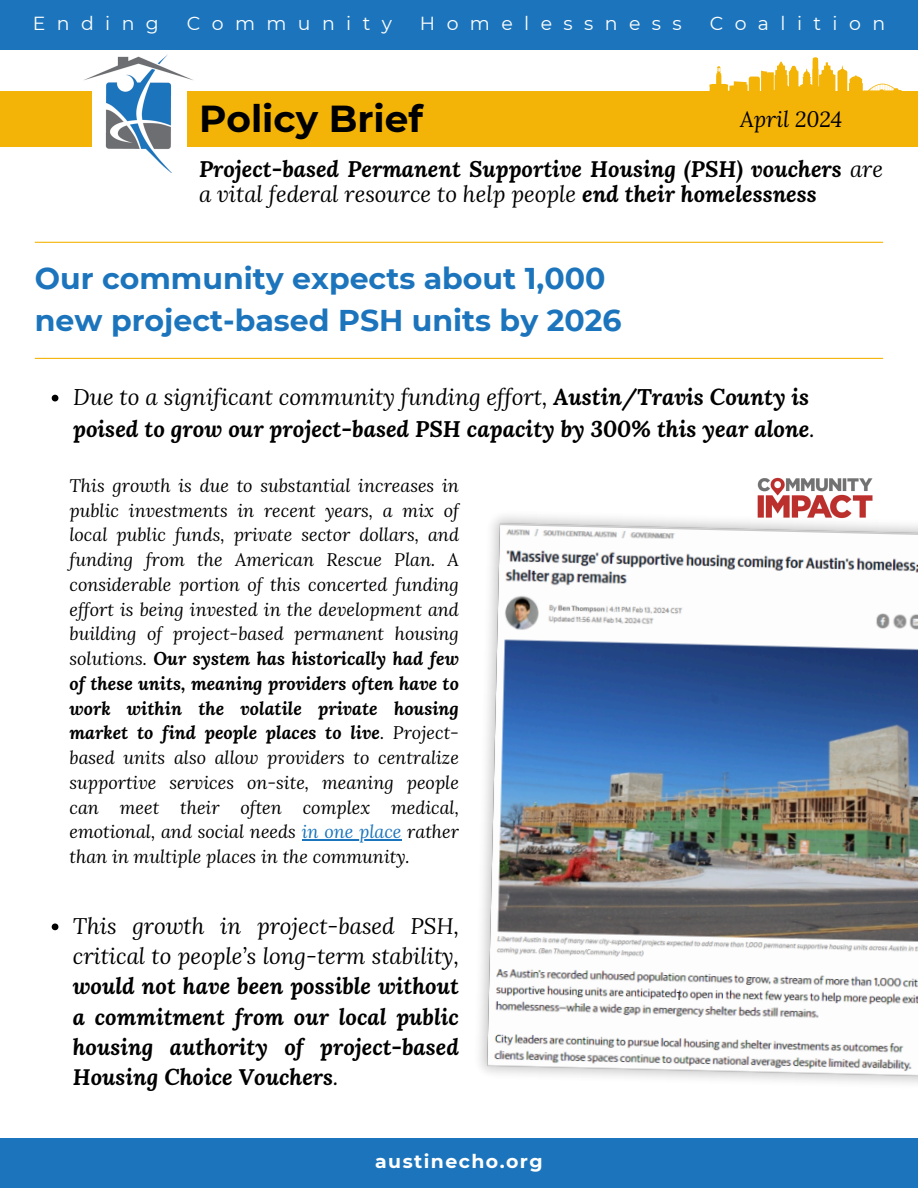
<style>
.page{position:relative;width:918px;height:1188px;background:#fff}
.page>*{position:absolute;margin:0;border:0;box-sizing:border-box;transform-origin:0 0}
.t1{font:700 37.5px "Montserrat";color:#000}
.t2{font:700 30px/41.7px "Montserrat";color:#1c75bc}
.t3{font:italic 700 22.5px/32.7px "Lora";color:#000}
.t4{font:italic 700 22.35px/30.3px "Lora";color:#000;text-align:justify}
.t5{font:italic 21.75px "Lora";color:#000}
.t6{font:18.9px "Montserrat";letter-spacing:.605em;color:#fff}
.t7{font:700 18.9px "Montserrat";letter-spacing:.075em;color:#fff}
.t8{font:italic 18px/24.8px "Lora";color:#000;text-align:justify}
.t9{font:11.4px "Montserrat";color:#000}
.s1{font-weight:400}
.s2{font-weight:700}
.s3{color:#1c75bc}
</style>
<div class="page">
<div style="left:0;top:0;width:918px;height:50px;background:#1c75bc"></div>
<div style="left:0;top:1138px;width:918px;height:50px;background:#1c75bc"></div>
<hr style="left:35px;top:242px;width:848px;height:1px;background:#f4b407">
<hr style="left:35px;top:358px;width:848px;height:1px;background:#f4b407">
<img style="left:84px;top:54px;width:109px;height:118px">
<div style="left:187px;top:91px;width:731px;height:56px;background:#f4b407"></div>
<div style="left:0;top:91px;width:92px;height:56px;background:#f4b407"></div>
<svg style="left:709px;top:57px;width:193px;height:34px"></svg>
<img style="left:479px;top:516px;width:439px;height:567px">
<img style="left:748px;top:477px;width:135px;height:51px">
<svg style="left:52px;top:395px;width:6px;height:6px"></svg>
<hr style="left:302px;top:840px;width:100px;height:1px;background:#1c75bc">
<svg style="left:52px;top:923px;width:6px;height:7px"></svg>
<h1 class="t6" style="left:33px;top:12px;width:128px">Ending</h1>
<h1 class="t6" style="left:187px;top:12px;width:207px">Community</h1>
<h1 class="t6" style="left:420px;top:12px;width:263px">Homelessness</h1>
<h1 class="t6" style="left:710px;top:12px;width:177px">Coalition</h1>
<h3 class="t1" style="left:199px;top:95px;width:226px">Policy Brief</h3>
<p class="t5" style="left:740px;top:104px;width:104px">April 2024</p>
<h4 class="t4" style="left:199px;top:156px;width:686px;line-height:25.2px">Project-based Permanent Supportive Housing (PSH) vouchers <span class="s1">are a vital federal resource to help people</span> end their homelessness</h4>
<h3 class="t2" style="left:35px;top:258px;width:588px">Our community expects about 1,000 new project-based PSH units by 2026</h3>
<h2 class="t3" style="left:73px;top:380px;width:743px"><span class="s1">Due to a significant community funding effort,</span> Austin/Travis County is poised to grow our project-based PSH capacity by 300% this year alone<span class="s1">.</span></h2>
<p class="t8" style="left:70px;top:473px;width:391px">This growth is due to substantial increases in public investments in recent years, a mix of local public funds, private sector dollars, and funding from the American Rescue Plan. A considerable portion of this concerted funding effort is being invested in the development and building of project-based permanent housing solutions. <span class="s2">Our system has historically had few of these units, meaning providers often have to work within the volatile private housing market to find people places to live</span>. Project&shy;based units also allow providers to centralize supportive services on-site, meaning people can meet their often complex medical, emotional, and social needs <span class="s3">in one place</span> rather</p>
<p class="t8" style="left:70px;top:844px;width:342px">than in multiple places in the community.</p>
<p class="t4" style="left:73px;top:910px;width:388px"><span class="s1">This growth in project-based PSH, critical to people’s long-term stability, </span>would not have been possible without a commitment from our local public housing authority of project-based Housing Choice Vouchers<span class="s1">.</span></p>
<p class="t7" style="left:375px;top:1150px;width:169px">austinecho.org</p>
<p class="t9" style="left:677px;top:989px;width:6px">1</p>
</div>
